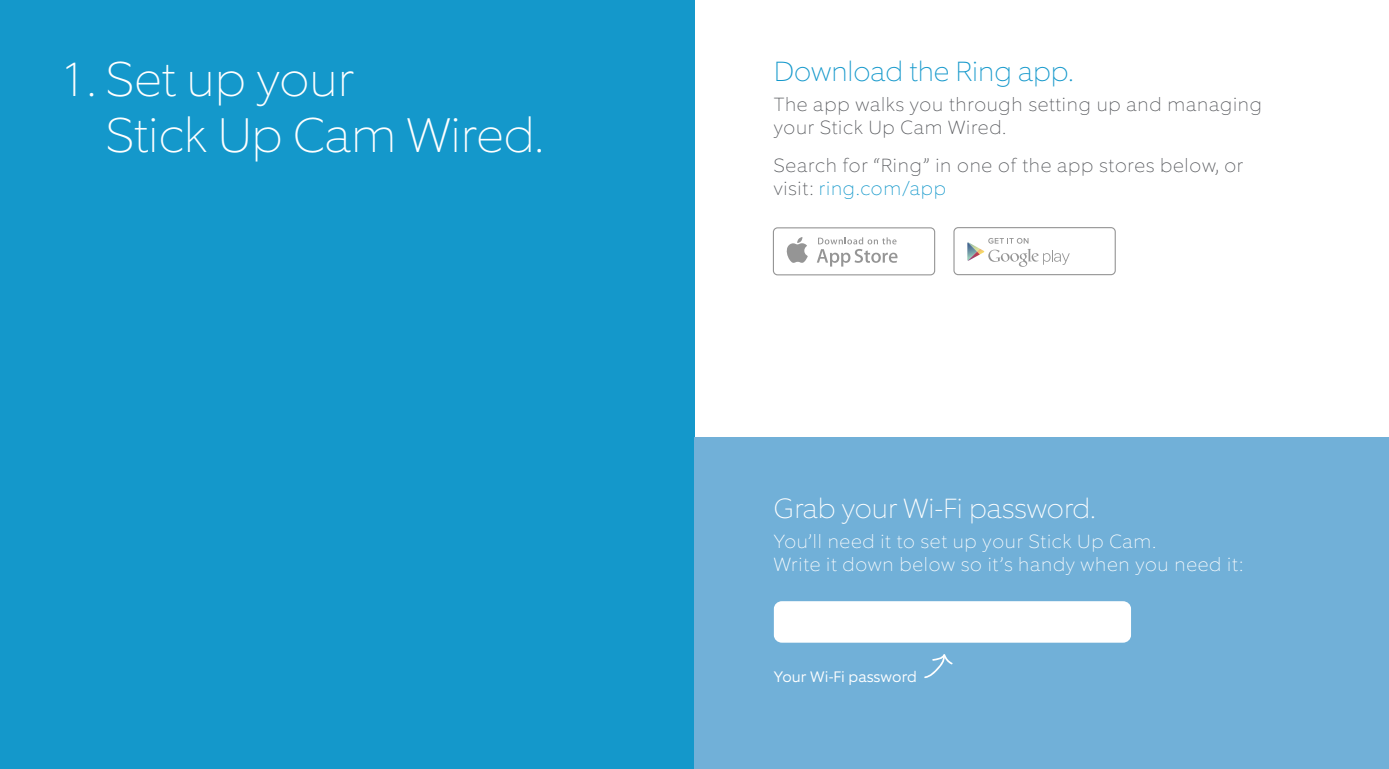
<style>
.page{position:relative;width:1389px;height:769px;background:#fff}
.page>*{position:absolute;margin:0;border:0;box-sizing:border-box;transform-origin:0 0}
.t1{font:100 49px/56px "Equip";color:#fff}
.t2{font:100 28px "Equip";color:#fff}
.t3{font:100 28px "Equip";color:#1498cb}
.t4{font:100 19.25px/22.8px "Equip";letter-spacing:.04em;color:#54565a}
.t5{font:100 19.25px/22.8px "Equip";letter-spacing:.04em;color:#fff}
.t6{font:300 15.4px "Equip";color:#fff}
.s1{color:#1498cb}
</style>
<div class="page">
<div style="left:0;top:0;width:694px;height:769px;background:#1498cb"></div>
<svg style="left:967px;top:238px;width:103px;height:29px"></svg>
<svg style="left:786px;top:237px;width:22px;height:26px"></svg>
<svg style="left:817px;top:237px;width:81px;height:30px"></svg>
<div style="left:773px;top:227px;width:162px;height:48px;border:1px solid #959595;border-radius:4px"></div>
<div style="left:953px;top:227px;width:163px;height:48px;border:1px solid #959595;border-radius:4px"></div>
<div style="left:694px;top:437px;width:695px;height:332px;background:#71b0d8"></div>
<div style="left:774px;top:601px;width:357px;height:42px;background:#fff;border-radius:8px"></div>
<svg style="left:924px;top:654px;width:29px;height:24px"></svg>
<h1 class="t1" style="left:106px;top:51px;width:438px;text-indent:-47px">1. Set up your<br>Stick Up Cam Wired.</h1>
<h2 class="t3" style="left:774px;top:53px;width:301px">Download the Ring app.</h2>
<p class="t4" style="left:774px;top:93px;width:490px">The app walks you through setting up and managing your Stick Up Cam Wired.</p>
<p class="t4" style="left:774px;top:154px;width:471px">Search for “Ring” in one of the app stores below, or visit: <span class="s1">ring.com/app</span></p>
<h2 class="t2" style="left:774px;top:490px;width:323px">Grab your Wi-Fi password.</h2>
<p class="t5" style="left:774px;top:530px;width:470px">You’ll need it to set up your Stick Up Cam.<br>Write it down below so it’s handy when you need it:</p>
<p class="t6" style="left:774px;top:667px;width:145px">Your Wi-Fi password</p>
</div>
